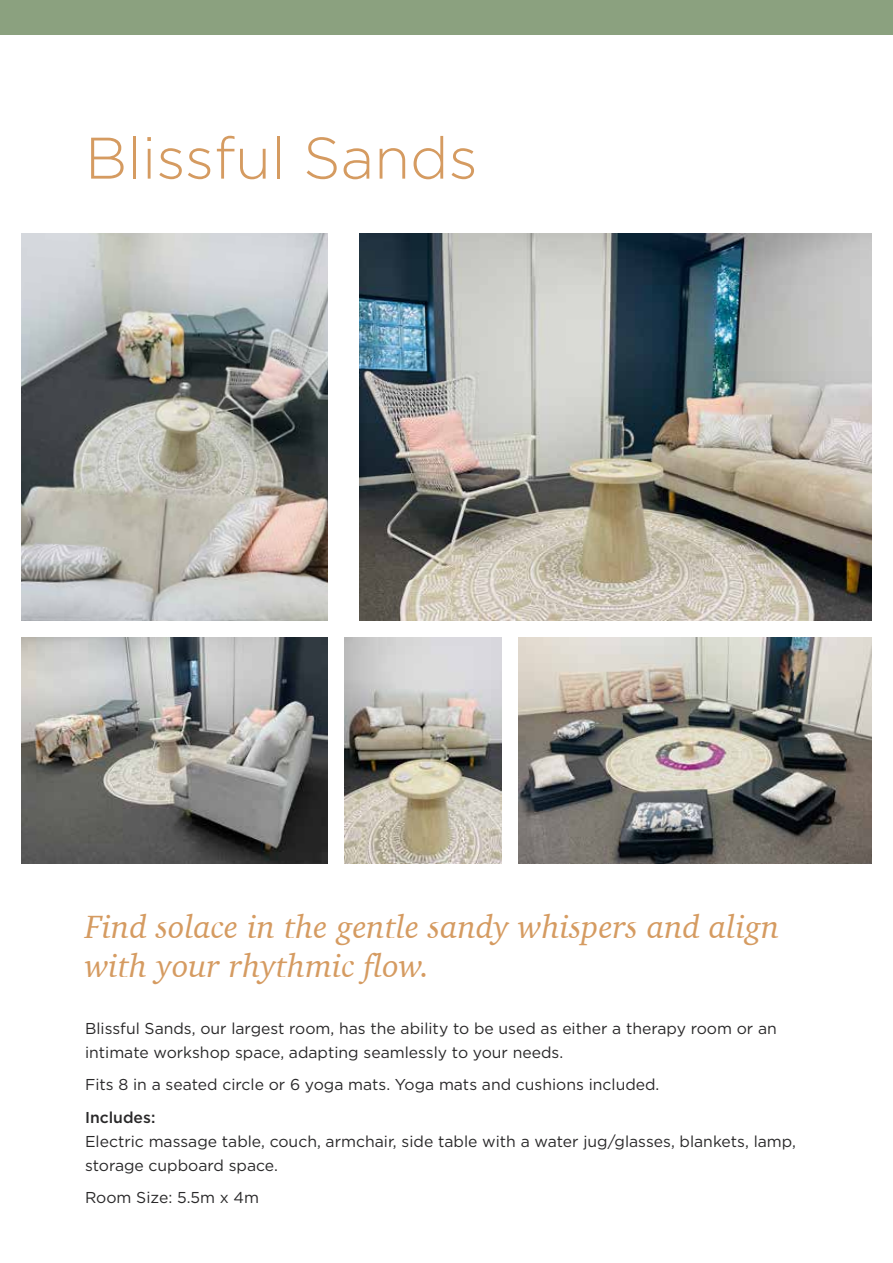
<style>
.page{position:relative;width:893px;height:1263px;background:#fff}
.page>*{position:absolute;margin:0;border:0;box-sizing:border-box;transform-origin:0 0}
.t1{font:300 58.5px "Gotham";color:#d59b61}
.t2{font:italic 33px/39px "Charter";color:#d59b61}
.t3{font:15.75px/24px "Gotham";color:#292829}
.t4{font:500 15.75px "Gotham";color:#292829}
</style>
<div class="page">
<img style="left:359px;top:234px;width:513px;height:387px">
<img style="left:344px;top:638px;width:157px;height:225px">
<img style="left:21px;top:234px;width:306px;height:387px">
<img style="left:21px;top:638px;width:306px;height:225px">
<div style="left:0;top:0;width:893px;height:34px;background:#8ba17f"></div>
<img style="left:519px;top:638px;width:353px;height:225px">
<h1 class="t1" style="left:85px;top:121px;width:394px">Blissful Sands</h1>
<h2 class="t2" style="left:85px;top:907px;width:696px">Find solace in the gentle sandy whispers and align with your rhythmic flow.</h2>
<p class="t3" style="left:85px;top:1016px;width:693px">Blissful Sands, our largest room, has the ability to be used as either a therapy room or an intimate workshop space, adapting seamlessly to your needs.</p>
<p class="t3" style="left:85px;top:1072px;width:576px">Fits 8 in a seated circle or 6 yoga mats. Yoga mats and cushions included.</p>
<p class="t4" style="left:85px;top:1107px;width:72px">Includes:</p>
<p class="t3" style="left:85px;top:1129px;width:712px">Electric massage table, couch, armchair, side table with a water jug/glasses, blankets, lamp, storage cupboard space.</p>
<p class="t3" style="left:85px;top:1185px;width:176px">Room Size: 5.5m x 4m</p>
</div>
